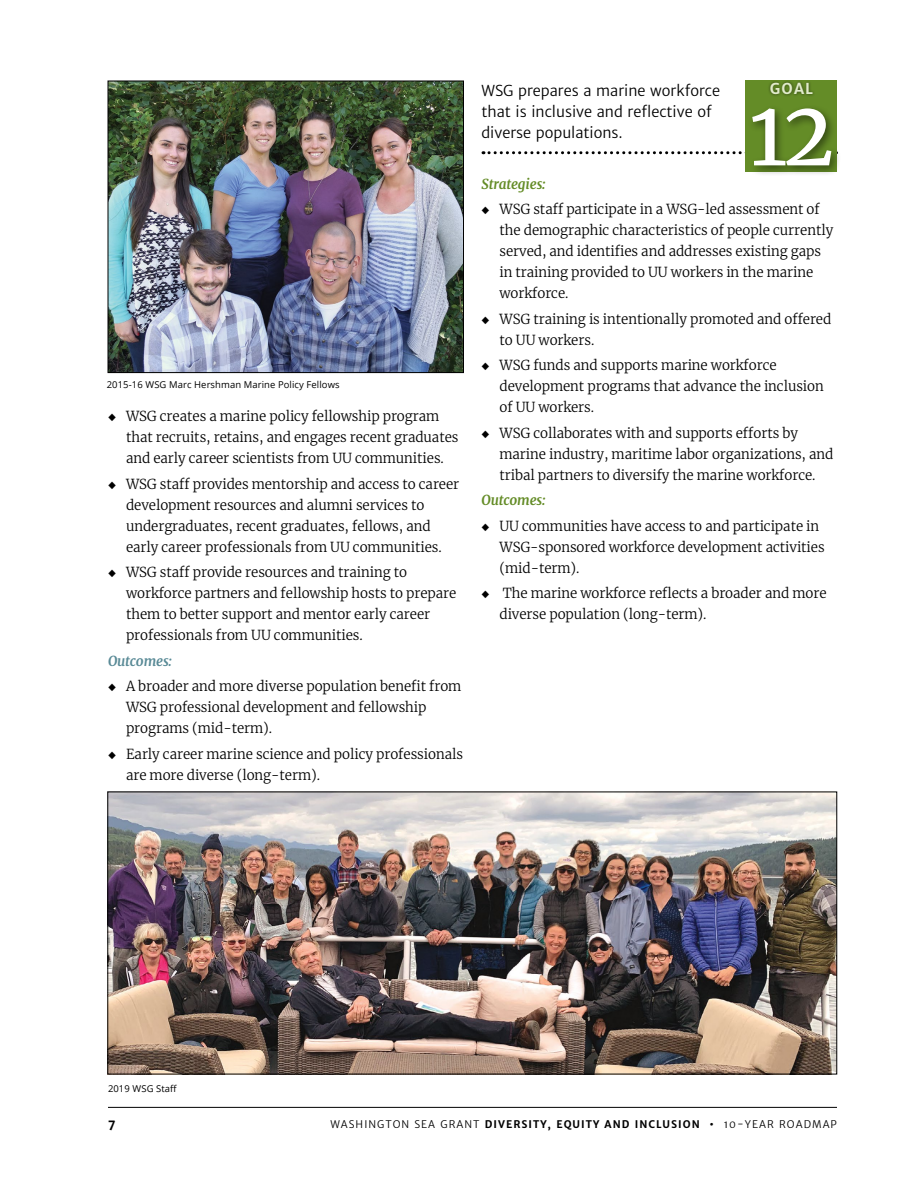
<style>
.page{position:relative;width:918px;height:1188px;background:#fff}
.page>*{position:absolute;margin:0;border:0;box-sizing:border-box;transform-origin:0 0}
.A_Body_2{font:90px "Merriweather";color:#fff}
.Paragraph_Style_9{font:15px/21px "Merriweather Sans";color:#000}
.A_1_1_Head{font:700 15px "Merriweather Sans";color:#e1ebcb}
.t1{font:300 13.8px/21px "Merriweather";letter-spacing:-.005em;color:#000}
.BoldItalicBody{font:italic 700 13.8px "Merriweather";letter-spacing:-.01em;color:#648c27}
.BoldItalicBody-2{font:italic 700 13.8px "Merriweather";letter-spacing:-.01em;color:#598a96}
.t2{font:700 12px "Merriweather Sans";color:#000}
.t3{font:10.5px "Merriweather Sans";letter-spacing:.1em;color:#000}
.t4{font:9.45px "Open Sans";letter-spacing:.01em;color:#000}
.s1{font-weight:700}
</style>
<div class="page">
<svg style="left:483px;top:151px;width:263px;height:3px"></svg>
<div style="left:746px;top:80px;width:91px;height:92px;background:#648c27"></div>
<div style="left:748px;top:104px;width:94px;height:73px;background:#000;opacity:.5"></div>
<div style="left:768px;top:80px;width:48px;height:17px;background:#000;opacity:.49"></div>
<img style="left:109px;top:794px;width:726px;height:278px">
<img style="left:110px;top:83px;width:352px;height:288px">
<div style="left:108px;top:81px;width:356px;height:292px;border:1px solid #000"></div>
<hr style="left:108px;top:1107px;width:729px;height:1px;background:#000">
<p class="t4" style="left:107px;top:378px;width:234px">2015-16 WSG Marc Hershman Marine Policy Fellows</p>
<p class="t1" style="left:126px;top:405px;width:334px;text-indent:-18px">◆ WSG creates a marine policy fellowship program that recruits, retains, and engages recent graduates and early career scientists from UU communities.</p>
<p class="t1" style="left:126px;top:473px;width:335px;text-indent:-18px">◆ WSG staff provides mentorship and access to career development resources and alumni services to undergraduates, recent graduates, fellows, and early career professionals from UU communities.</p>
<p class="t1" style="left:126px;top:561px;width:332px;text-indent:-18px">◆ WSG staff provide resources and training to workforce partners and fellowship hosts to prepare them to better support and mentor early career professionals from UU communities.</p>
<p class="BoldItalicBody-2" style="left:108px;top:651px;width:66px">Outcomes:</p>
<p class="t1" style="left:126px;top:675px;width:337px;text-indent:-18px">◆ A broader and more diverse population benefit from<br>WSG professional development and fellowship programs (mid-term).</p>
<p class="t1" style="left:126px;top:743px;width:339px;text-indent:-18px">◆ Early career marine science and policy professionals are more diverse (long-term).</p>
<p class="A_1_1_Head" style="left:770px;top:79px;width:45px">GOAL</p>
<p class="Paragraph_Style_9" style="left:482px;top:80px;width:240px">WSG prepares a marine workforce that is inclusive and reflective of diverse populations.</p>
<p class="BoldItalicBody" style="left:482px;top:174px;width:66px">Strategies:</p>
<p class="t1" style="left:500px;top:198px;width:335px;text-indent:-18px">◆ WSG staff participate in a WSG-led assessment of the demographic characteristics of people currently served, and identifies and addresses existing gaps in training provided to UU workers in the marine workforce.</p>
<p class="t1" style="left:500px;top:308px;width:333px;text-indent:-18px">◆ WSG training is intentionally promoted and offered to UU workers.</p>
<p class="t1" style="left:500px;top:354px;width:326px;text-indent:-18px">◆ WSG funds and supports marine workforce development programs that advance the inclusion of UU workers.</p>
<p class="t1" style="left:500px;top:422px;width:335px;text-indent:-18px">◆ WSG collaborates with and supports efforts by marine industry, maritime labor organizations, and tribal partners to diversify the marine workforce.</p>
<p class="BoldItalicBody" style="left:482px;top:491px;width:66px">Outcomes:</p>
<p class="t1" style="left:500px;top:515px;width:327px;text-indent:-18px">◆ UU communities have access to and participate in<br>WSG-sponsored workforce development activities (mid-term).</p>
<p class="t1" style="left:500px;top:582px;width:329px;text-indent:-18px">◆ The marine workforce reflects a broader and more diverse population (long-term).</p>
<p class="A_Body_2" style="left:749px;top:70px;width:87px">12</p>
<p class="t4" style="left:108px;top:1082px;width:71px">2019 WSG Staff</p>
<p class="t2" style="left:108px;top:1116px;width:9px">7</p>
<p class="t3" style="left:330px;top:1118px;width:508px">WASHINGTON SEA GRANT <span class="s1">DIVERSITY, EQUITY AND INCLUSION •</span> 10-YEAR ROADMAP</p>
</div>
